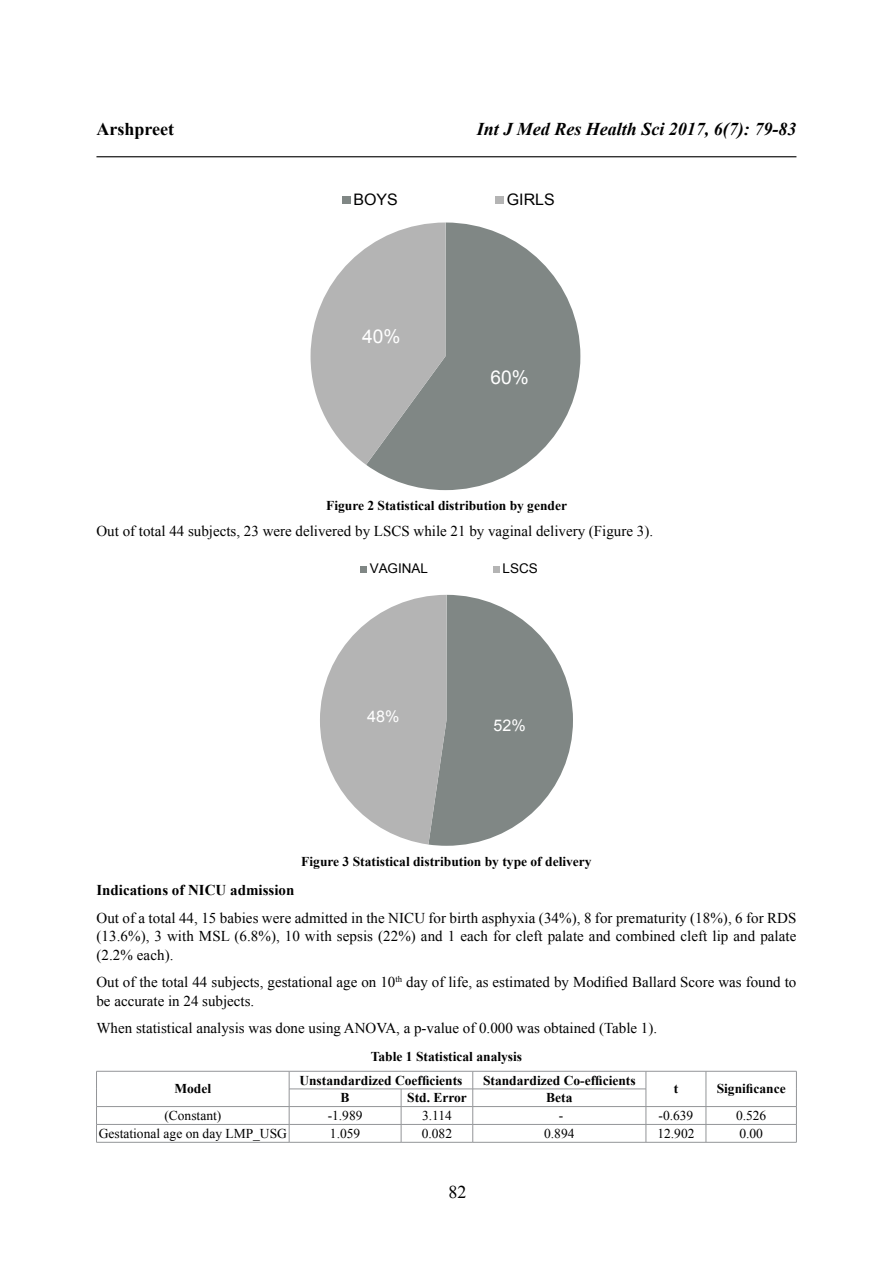
<style>
.page{position:relative;width:893px;height:1263px;background:#fff}
.page>*{position:absolute;margin:0;border:0;box-sizing:border-box;transform-origin:0 0}
.t1{font:19.05px "Arial";color:#fff}
.t2{font:italic 700 18px "Times New Roman";color:#000}
.t3{font:700 18px "Times New Roman";color:#000}
.t4{font:18px "Times New Roman";color:#000}
.t5{font:16.05px "Arial";color:#fff}
.t6{font:15.9px "Arial";color:#000}
.t7{font:15px/18.8px "Times New Roman";color:#000;text-align:justify}
.t8{font:700 15px "Times New Roman";color:#000}
.t9{font:700 13.5px "Times New Roman";color:#000}
.t10{font:13.5px "Times New Roman";color:#000}
.t11{font:13.35px "Arial";color:#000}
</style>
<div class="page">
<hr style="left:96px;top:156px;width:700px;height:1px;background:#000">
<svg style="left:366px;top:222px;width:214px;height:268px;fill:#808785"></svg>
<svg style="left:311px;top:222px;width:134px;height:243px"></svg>
<div style="left:342px;top:196px;width:8px;height:8px;background:#808785"></div>
<div style="left:495px;top:196px;width:8px;height:8px;background:#b4b4b4"></div>
<svg style="left:320px;top:595px;width:253px;height:251px"></svg>
<div style="left:360px;top:566px;width:7px;height:6px;background:#808785"></div>
<div style="left:493px;top:566px;width:7px;height:6px;background:#b4b4b4"></div>
<hr style="left:96px;top:1071px;width:193px;height:1px;background:#939598">
<hr style="left:289px;top:1071px;width:112px;height:1px;background:#939598">
<hr style="left:401px;top:1071px;width:72px;height:1px;background:#939598">
<hr style="left:473px;top:1071px;width:173px;height:1px;background:#939598">
<hr style="left:646px;top:1071px;width:60px;height:1px;background:#939598">
<hr style="left:706px;top:1071px;width:90px;height:1px;background:#939598">
<hr style="left:289px;top:1089px;width:112px;height:1px;background:#939598">
<hr style="left:401px;top:1089px;width:72px;height:1px;background:#939598">
<hr style="left:473px;top:1089px;width:173px;height:1px;background:#939598">
<hr style="left:96px;top:1106px;width:193px;height:1px;background:#939598">
<hr style="left:289px;top:1106px;width:112px;height:1px;background:#939598">
<hr style="left:401px;top:1106px;width:72px;height:1px;background:#939598">
<hr style="left:473px;top:1106px;width:173px;height:1px;background:#939598">
<hr style="left:646px;top:1106px;width:60px;height:1px;background:#939598">
<hr style="left:706px;top:1106px;width:90px;height:1px;background:#939598">
<hr style="left:96px;top:1124px;width:193px;height:1px;background:#939598">
<svg style="left:96px;top:1071px;width:1px;height:71px"></svg>
<hr style="left:289px;top:1124px;width:112px;height:1px;background:#939598">
<svg style="left:289px;top:1071px;width:1px;height:71px"></svg>
<hr style="left:401px;top:1124px;width:72px;height:1px;background:#939598">
<svg style="left:401px;top:1089px;width:1px;height:53px"></svg>
<hr style="left:473px;top:1124px;width:173px;height:1px;background:#939598">
<svg style="left:472px;top:1071px;width:1px;height:71px"></svg>
<hr style="left:646px;top:1124px;width:60px;height:1px;background:#939598">
<svg style="left:646px;top:1071px;width:1px;height:71px"></svg>
<hr style="left:706px;top:1124px;width:90px;height:1px;background:#939598">
<svg style="left:706px;top:1071px;width:1px;height:71px"></svg>
<svg style="left:796px;top:1071px;width:1px;height:71px"></svg>
<hr style="left:96px;top:1142px;width:193px;height:1px;background:#939598">
<hr style="left:289px;top:1142px;width:112px;height:1px;background:#939598">
<hr style="left:401px;top:1142px;width:72px;height:1px;background:#939598">
<hr style="left:473px;top:1142px;width:173px;height:1px;background:#939598">
<hr style="left:646px;top:1142px;width:60px;height:1px;background:#939598">
<hr style="left:706px;top:1142px;width:90px;height:1px;background:#939598">
<p class="t3" style="left:96px;top:117px;width:79px">Arshpreet</p>
<p class="t2" style="left:477px;top:117px;width:321px">Int J Med Res Health Sci 2017, 6(7): 79-83</p>
<p class="t6" style="left:353px;top:189px;width:46px">BOYS</p>
<p class="t6" style="left:507px;top:189px;width:49px">GIRLS</p>
<p class="t1" style="left:362px;top:323px;width:40px">40%</p>
<p class="t1" style="left:490px;top:365px;width:40px">60%</p>
<p class="t9" style="left:326px;top:497px;width:242px">Figure 2 Statistical distribution by gender</p>
<p class="t7" style="left:96px;top:522px;width:558px">Out of total 44 subjects, 23 were delivered by LSCS while 21 by vaginal delivery (Figure 3).</p>
<p class="t11" style="left:370px;top:560px;width:60px">VAGINAL</p>
<p class="t11" style="left:503px;top:560px;width:37px">LSCS</p>
<p class="t5" style="left:367px;top:705px;width:34px">48%</p>
<p class="t5" style="left:493px;top:714px;width:34px">52%</p>
<p class="t9" style="left:301px;top:852px;width:292px">Figure 3 Statistical distribution by type of delivery</p>
<p class="t8" style="left:96px;top:880px;width:199px">Indications of NICU admission</p>
<p class="t7" style="left:96px;top:908px;width:701px">Out of a total 44, 15 babies were admitted in the NICU for birth asphyxia (34%), 8 for prematurity (18%), 6 for RDS (13.6%), 3 with MSL (6.8%), 10 with sepsis (22%) and 1 each for cleft palate and combined cleft lip and palate (2.2% each).</p>
<p class="t7" style="left:96px;top:973px;width:701px">Out of the total 44 subjects, gestational age on 10<sup>th</sup> day of life, as estimated by Modified Ballard Score was found to be accurate in 24 subjects.</p>
<p class="t7" style="left:96px;top:1019px;width:562px">When statistical analysis was done using ANOVA, a p-value of 0.000 was obtained (Table 1).</p>
<p class="t9" style="left:371px;top:1047px;width:153px">Table 1 Statistical analysis</p>
<p class="t9" style="left:174px;top:1080px;width:38px">Model</p>
<p class="t9" style="left:299px;top:1071px;width:165px">Unstandardized Coefficients</p>
<p class="t9" style="left:483px;top:1071px;width:154px">Standardized Co-efficients</p>
<p class="t9" style="left:674px;top:1080px;width:6px">t</p>
<p class="t9" style="left:717px;top:1080px;width:71px">Significance</p>
<p class="t9" style="left:341px;top:1088px;width:11px">B</p>
<p class="t9" style="left:407px;top:1088px;width:61px">Std. Error</p>
<p class="t9" style="left:546px;top:1088px;width:28px">Beta</p>
<p class="t10" style="left:164px;top:1106px;width:58px">(Constant)</p>
<p class="t10" style="left:328px;top:1106px;width:36px">-1.989</p>
<p class="t10" style="left:422px;top:1106px;width:31px">3.114</p>
<p class="t10" style="left:559px;top:1106px;width:6px">-</p>
<p class="t10" style="left:658px;top:1106px;width:36px">-0.639</p>
<p class="t10" style="left:736px;top:1106px;width:32px">0.526</p>
<p class="t10" style="left:99px;top:1124px;width:190px">Gestational age on day LMP_USG</p>
<p class="t10" style="left:330px;top:1124px;width:32px">1.059</p>
<p class="t10" style="left:422px;top:1124px;width:32px">0.082</p>
<p class="t10" style="left:544px;top:1124px;width:32px">0.894</p>
<p class="t10" style="left:657px;top:1124px;width:39px">12.902</p>
<p class="t10" style="left:739px;top:1124px;width:25px">0.00</p>
<p class="t4" style="left:449px;top:1180px;width:19px">82</p>
</div>
